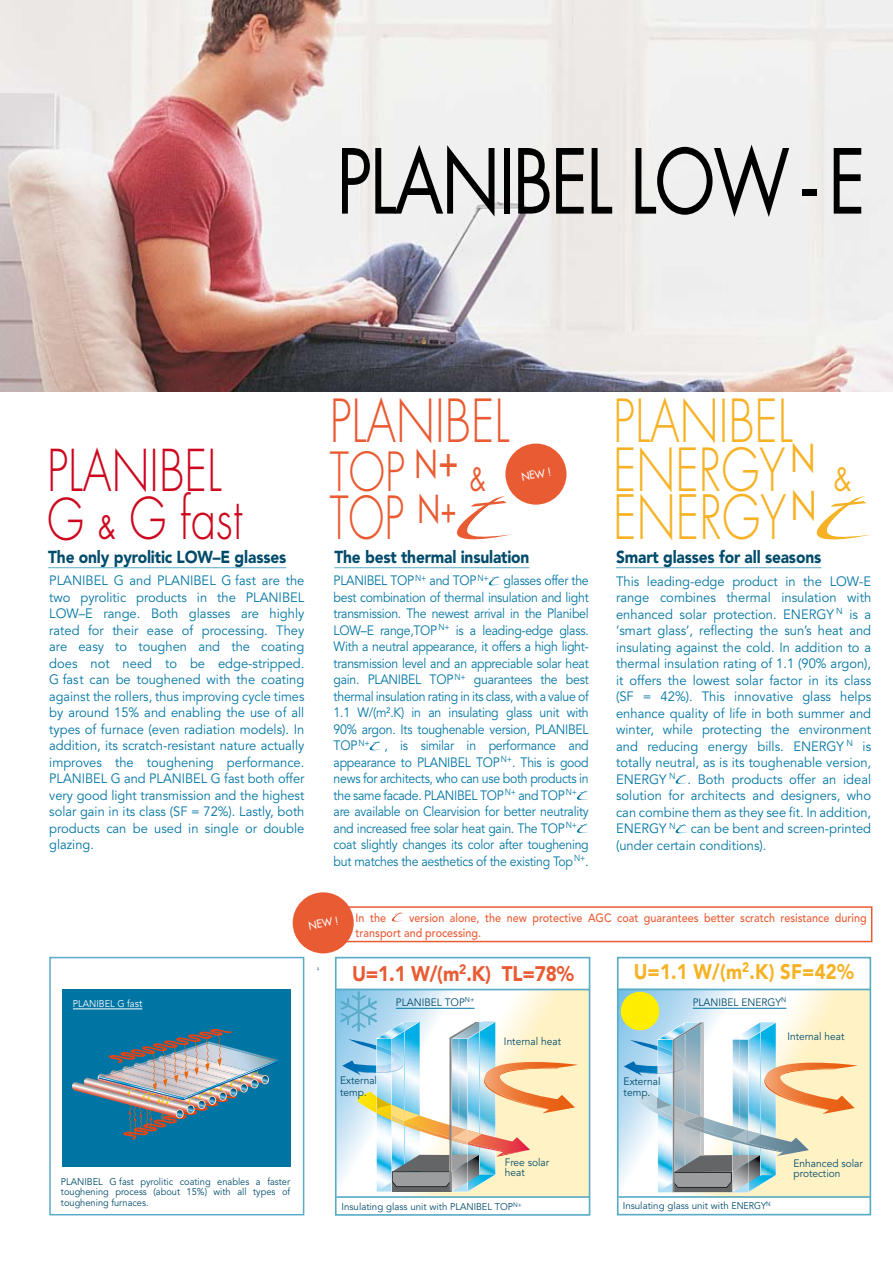
<style>
.page{position:relative;width:893px;height:1263px;background:#fff}
.page>*{position:absolute;margin:0;border:0;box-sizing:border-box;transform-origin:0 0}
.t1{font:87px "Futura Std";letter-spacing:-.03em;color:#000;scale:.81 1}
.t2{font:300 59.4px "Futura Std";color:#f6b224;scale:.78 1}
.t3{font:300 57.75px/48.4px "Futura Std";color:#f6b224;scale:.8 1}
.t4{font:300 57.75px "Futura Std";color:#e95b33;scale:.8 1}
.t5{font:300 57.75px "Futura Std";color:#e95b33;scale:.73 1}
.t6{font:300 56.1px/48.4px "Futura Std";color:#cd071e;scale:.8 1}
.t7{font:300 52.5px "Futura Std";color:#e95b33;scale:.81 1}
.t8{font:31.35px "Futura Std";color:#f6b224;scale:.8 1}
.t9{font:900 21px "Avenir LT Std";color:#f6b224;scale:.88 1}
.t10{font:900 21px "Avenir LT Std";color:#e95b33;scale:.9 1}
.t11{font:900 17.25px "Avenir LT Std";letter-spacing:-.01em;color:#004b6b;scale:.9 1}
.t12{font:13.5px/16.5px "Avenir LT Std";color:#0075a4;text-align:justify;scale:.96 1}
.t13{font:13.5px/16.5px "Avenir LT Std";letter-spacing:-.02em;color:#0075a4;scale:.91 1}
.t14{font:13.5px/16.5px "Avenir LT Std";color:#0075a4;text-align:justify;scale:.91 1}
.t15{font:13.5px/16.5px "Avenir LT Std";color:#0075a4;text-align:justify;scale:.95 1}
.t16{font:500 12px/15px "Avenir LT Std";color:#e95b33;scale:.9 1}
.t17{font:500 10.8px "Futura Std";color:#fff;scale:.94 1}
.t18{font:10.65px/9.9px "Avenir LT Std";color:#004b6b;scale:.95 1}
.t19{font:9.75px/10.5px "Avenir LT Std";color:#004b6b;text-align:justify;scale:.95 1}
.t20{font:9.75px "Avenir LT Std";color:#004b6b}
.t21{font:9.75px "Avenir LT Std";color:#fff;scale:.95 1}
.t22{font:6.9px "Avenir LT Std";color:#004b6b;scale:.95 1}
.s1{font-weight:400;font-size:31.35px}
.s2{font-size:10.5px}
</style>
<div class="page">
<img style="left:0;top:0;width:893px;height:392px">
<svg style="left:620px;top:988px;width:248px;height:208px"></svg>
<svg style="left:624px;top:1022px;width:234px;height:171px"></svg>
<div style="left:617px;top:957px;width:254px;height:258px;border:2px solid #58acc7"></div>
<svg style="left:338px;top:990px;width:249px;height:206px;background:#efedd0"></svg>
<div style="left:335px;top:957px;width:255px;height:259px;border:2px solid #58acc7"></div>
<hr style="left:48px;top:567px;width:238px;height:1px;background:#58acc7">
<svg style="left:457px;top:496px;width:54px;height:44px"></svg>
<svg style="left:675px;top:774px;width:12px;height:10px"></svg>
<svg style="left:675px;top:824px;width:12px;height:10px"></svg>
<hr style="left:334px;top:567px;width:195px;height:1px;background:#58acc7">
<hr style="left:616px;top:567px;width:205px;height:1px;background:#58acc7">
<svg style="left:816px;top:496px;width:55px;height:44px"></svg>
<div style="left:49px;top:957px;width:255px;height:258px;border:2px solid #58acc7"></div>
<hr style="left:693px;top:1008px;width:93px;height:1px;background:#0075a4">
<hr style="left:336px;top:989px;width:253px;height:1px;background:#58acc7">
<hr style="left:336px;top:1196px;width:254px;height:2px;background:#58acc7">
<svg style="left:340px;top:991px;width:238px;height:201px"></svg>
<hr style="left:617px;top:989px;width:254px;height:1px;background:#58acc7">
<hr style="left:618px;top:1196px;width:253px;height:2px;background:#58acc7">
<div style="left:621px;top:992px;width:38px;height:38px;background:#fe0;border-radius:19px"></div>
<div style="left:62px;top:988px;width:228px;height:178px;background:#0075a4"></div>
<img style="left:71px;top:1029px;width:208px;height:111px">
<hr style="left:73px;top:1008px;width:69px;height:1px;background:#fff">
<svg style="left:488px;top:576px;width:12px;height:10px"></svg>
<svg style="left:369px;top:741px;width:12px;height:10px"></svg>
<svg style="left:577px;top:790px;width:11px;height:10px"></svg>
<svg style="left:577px;top:823px;width:11px;height:10px"></svg>
<div style="left:505px;top:444px;width:61px;height:61px;background:#e95b33;border-radius:50%"></div>
<svg style="left:391px;top:912px;width:12px;height:10px"></svg>
<div style="left:333px;top:906px;width:539px;height:36px;border:2px solid #e95b33"></div>
<div style="left:293px;top:892px;width:61px;height:61px;background:#e95b33;border-radius:50%"></div>
<h1 class="t1" style="left:337px;top:126px;width:655px">PLANIBEL LOW - E</h1>
<h3 class="t6" style="left:47px;top:448px;width:246px">PLANIBEL<br>G <span class="s1">&amp;</span> G fast</h3>
<p class="t11" style="left:48px;top:547px;width:266px">The only pyrolitic LOW–E glasses</p>
<p class="t12" style="left:49px;top:573px;width:267px;text-align:left;text-indent:172px">G fast are the two pyrolitic products in the Planibel LOW–E range. Both glasses are highly rated for their ease of processing. They are easy to toughen and the coating does not need to be edge-stripped.<br>G fast can be toughened with the coating against the rollers, thus improving cycle times by around 15% and enabling the use of all types of furnace (even radiation models). In addition, its scratch-resistant nature actually improves the toughening performance.<br>Planibel</p>
<p class="t12" style="left:49px;top:573px;width:42px">Planibel</p>
<p class="t12" style="left:114px;top:573px;width:87px">G and Planibel</p>
<p class="t15" style="left:49px;top:771px;width:270px;text-indent:162px">G fast both offer very good light transmission and the highest solar gain in its class (SF = 72%). Lastly, both products can be used in single or double glazing.</p>
<p class="t15" style="left:111px;top:771px;width:83px">G and Planibel</p>
<h3 class="t4" style="left:330px;top:386px;width:226px">PLANIBEL</h3>
<h3 class="t7" style="left:330px;top:440px;width:194px">TOP <sup>N</sup><sup>+</sup> <span class="s1">&amp;</span></h3>
<h3 class="t5" style="left:330px;top:483px;width:176px">TOP <sup>N+</sup></h3>
<p class="t17" style="left:520px;top:470px;width:33px;rotate:-10deg">NEW !</p>
<h3 class="t3" style="left:613px;top:399px;width:254px">PLANIBEL<br>ENERGY <sup>N</sup></h3>
<h2 class="t2" style="left:613px;top:482px;width:262px">ENERGY <sup>N</sup></h2>
<p class="t11" style="left:334px;top:547px;width:218px">The best thermal insulation</p>
<p class="t11" style="left:616px;top:547px;width:229px">Smart glasses for all seasons</p>
<h3 class="t8" style="left:834px;top:459px;width:23px">&amp;</h3>
<p class="t14" style="left:334px;top:573px;width:282px">PLAN IBEL TOP<sup>N</sup> <sup>+</sup> and TOP<sup>N</sup> <sup>+</sup> glasses offer the best combination of thermal insulation and light transmission. The newest arrival in the Planibel LOW–E range,TOP<sup>N</sup> <sup>+</sup> is a leading-edge glass.<br>With a neutral appearance, it offers a high light&shy;transmission level and an appreciable solar heat gain. Planibel</p>
<p class="t13" style="left:334px;top:672px;width:282px;text-indent:96px">Top <sup>N</sup> <sup>+</sup> guarantees the best thermal insulation rating in its class, with a value of 1.1 W/(m².K) in an insulating glass unit with 90% argon. Its toughenable version, PLAN IBEL TOP<sup>N</sup> <sup>+</sup> , is similar in performance and appearance to PLAN IBEL TOP<sup>N</sup> <sup>+</sup>. This is good news for architects, who can use both products in the same facade. PLAN IBEL TOP<sup>N</sup> <sup>+</sup> and TOP<sup>N</sup> <sup>+ </sup>are available on Clearvision for better neutrality and increased free solar heat gain. The TOP<sup>N</sup> <sup>+ </sup>coat slightly changes its color after toughening but matches the aesthetics of the existing Top<sup>N</sup> <sup>+</sup>.</p>
<p class="t12" style="left:616px;top:573px;width:267px">This leading-edge product in the LOW‑E range combines thermal insulation with enhanced solar protection. Energy <sup>N</sup> is a ‘smart glass’, reflecting the sun’s heat and insulating against the cold. In addition to a thermal insulation rating of 1.1 (90% argon), it offers the lowest solar factor in its class (SF = 42%). This innovative glass helps enhance quality of life in both summer and winter, while protecting the environment and reducing energy bills. Energy <sup>N</sup> is totally neutral, as is its toughenable version, Energy <sup>N</sup> . Both products offer an ideal solution for architects and designers, who can combine them as they see fit. In addition, Energy <sup>N</sup> can be bent and screen-printed (under certain conditions).</p>
<p class="t21" style="left:73px;top:997px;width:75px">PLAN IBEL G fa<span class="s2">st</span></p>
<p class="t17" style="left:308px;top:919px;width:33px;rotate:-10deg">NEW !</p>
<p class="t16" style="left:356px;top:910px;width:569px;text-indent:54px">version alone, the new protective AGC coat guarantees better scratch resistance during transport and processing.</p>
<p class="t16" style="left:356px;top:910px;width:35px">In the</p>
<h3 class="t10" style="left:352px;top:961px;width:248px">U=1.1 W/(m<sup>2</sup>.K) TL=78%</h3>
<h3 class="t9" style="left:634px;top:959px;width:252px">U=1.1 W/(m<sup>2</sup>.K) SF=42%</h3>
<p class="t18" style="left:396px;top:997px;width:84px">PLAN IBEL TOP<sup>N+</sup></p>
<p class="t18" style="left:693px;top:997px;width:81px">PLAN IBEL EN ERGY</p>
<p class="t22" style="left:781px;top:996px;width:6px">N</p>
<p class="t18" style="left:504px;top:1037px;width:62px">Internal heat</p>
<p class="t18" style="left:787px;top:1031px;width:62px">Internal heat</p>
<p class="t18" style="left:340px;top:1075px;width:40px;line-height:11.6px">External temp.</p>
<p class="t18" style="left:624px;top:1076px;width:40px;line-height:11.6px">External temp.</p>
<p class="t19" style="left:61px;top:1176px;width:243px;text-indent:49px">G fast pyrolitic coating enables a faster toughening process (about 15%) with all types of toughening furnaces.</p>
<p class="t19" style="left:61px;top:1176px;width:31px">Planibel</p>
<p class="t18" style="left:505px;top:1158px;width:48px">Free solar heat</p>
<p class="t20" style="left:341px;top:1201px;width:138px">Insulating glass unit with Planibel</p>
<p class="t19" style="left:495px;top:1201px;width:30px">TOP<sup>N+</sup></p>
<p class="t20" style="left:623px;top:1200px;width:148px">Insulating glass unit with Energy<sup>N</sup></p>
<p class="t18" style="left:794px;top:1158px;width:75px">Enhanced solar protection</p>
</div>
